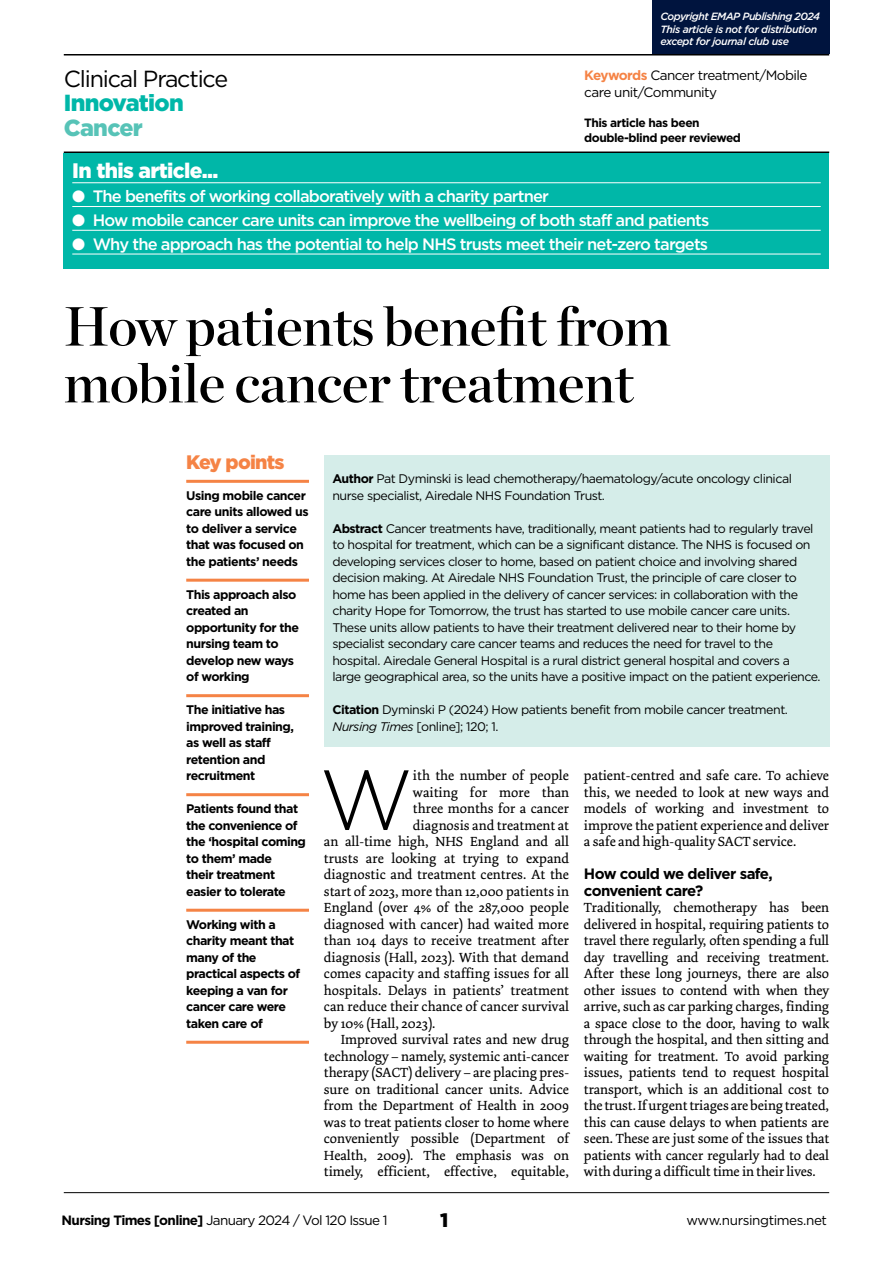
<style>
.page{position:relative;width:893px;height:1263px;background:#fff}
.page>*{position:absolute;margin:0;border:0;box-sizing:border-box;transform-origin:0 0}
.t1{font:300 84.6px "Gotham";color:#000}
.t2{font:55.05px/56.7px "Chronicle Display Semi";letter-spacing:-.01em;color:#000}
.t3{font:23.25px "Gotham";letter-spacing:-.05em;color:#000}
.t4{font:900 23.25px "Gotham";letter-spacing:-.03em;color:#00b7a8}
.t5{font:900 23.25px "Gotham";letter-spacing:-.03em;color:#57c3b7}
.t6{font:900 21px "Gotham";letter-spacing:-.03em;color:#fff}
.t7{font:900 19.5px "Gotham";letter-spacing:-.04em;color:#f58345}
.t8{font:900 19.5px "Gotham";color:#000}
.t9{font:500 16.5px "Gotham";letter-spacing:-.05em;color:#fff}
.t10{font:700 15px/16.5px "Gotham";letter-spacing:-.04em;color:#000}
.t11{font:13.95px/16.5px "Dolly Pro";color:#000;text-align:justify}
.t12{font:13.5px/16.5px "Gotham";letter-spacing:-.04em;color:#000}
.t13{font:12.45px/16.5px "Gotham";letter-spacing:-.04em;color:#000}
.t14{font:700 12.45px/16.5px "Gotham";letter-spacing:-.04em;color:#000}
.t15{font:700 12px/14.2px "Gotham";letter-spacing:-.04em;color:#000}
.t16{font:italic 500 10.5px/12.8px "Gotham";letter-spacing:-.04em;color:#fff}
.s1{font-weight:700;color:#f58345}
.s2{font-weight:700}
.s3{font-style:italic}
</style>
<div class="page">
<div style="left:652px;top:0;width:177px;height:54px;background:#00143e"></div>
<hr style="left:64px;top:152px;width:765px;height:1px;background:#000">
<hr style="left:64px;top:54px;width:765px;height:2px;background:#000">
<hr style="left:64px;top:1192px;width:765px;height:1px;background:#000">
<hr style="left:186px;top:480px;width:123px;height:3px;background:#f58345">
<hr style="left:186px;top:579px;width:123px;height:3px;background:#f58345">
<hr style="left:186px;top:694px;width:123px;height:3px;background:#f58345">
<hr style="left:186px;top:793px;width:123px;height:3px;background:#f58345">
<hr style="left:186px;top:909px;width:123px;height:3px;background:#f58345">
<hr style="left:186px;top:1041px;width:123px;height:3px;background:#f58345">
<div style="left:324px;top:455px;width:505px;height:292px;background:#d5ede9"></div>
<div style="left:64px;top:153px;width:765px;height:115px;background:#00b7a8"></div>
<hr style="left:72px;top:182px;width:749px;height:1px;background:#fff">
<hr style="left:72px;top:206px;width:749px;height:1px;background:#fff">
<hr style="left:72px;top:230px;width:749px;height:1px;background:#fff">
<hr style="left:72px;top:254px;width:749px;height:1px;background:#fff">
<h3 class="t3" style="left:64px;top:64px;width:166px">Clinical Practice</h3>
<h3 class="t4" style="left:64px;top:87px;width:122px">Innovation</h3>
<h3 class="t5" style="left:64px;top:112px;width:81px">Cancer</h3>
<p class="t16" style="left:660px;top:10px;width:161px">Copyright EMAP Publishing 2024<br>This article is not for distribution except for journal club use</p>
<p class="t12" style="left:584px;top:67px;width:225px"><span class="s1">Keywords</span> Cancer treatment/Mobile care unit/Community</p>
<p class="t15" style="left:584px;top:116px;width:158px">This article has been double-blind peer reviewed</p>
<h3 class="t6" style="left:72px;top:156px;width:148px">In this article...</h3>
<p class="t9" style="left:72px;top:185px;width:478px">● The benefits of working collaboratively with a charity partner</p>
<p class="t9" style="left:72px;top:209px;width:639px">● How mobile cancer care units can improve the wellbeing of both staff and patients</p>
<p class="t9" style="left:72px;top:233px;width:637px">● Why the approach has the potential to help NHS trusts meet their net-zero targets</p>
<h2 class="t2" style="left:64px;top:294px;width:608px">How patients benefit from mobile cancer treatment</h2>
<h3 class="t7" style="left:186px;top:449px;width:100px">Key points</h3>
<p class="t14" style="left:186px;top:487px;width:124px">Using mobile cancer care units allowed us to deliver a service that was focused on the patients’ needs</p>
<p class="t14" style="left:186px;top:586px;width:114px">This approach also created an opportunity for the nursing team to develop new ways of working</p>
<p class="t14" style="left:186px;top:701px;width:109px">The initiative has improved training, as well as staff retention and recruitment</p>
<p class="t14" style="left:186px;top:800px;width:121px">Patients found that the convenience of the ‘hospital coming to them’ made<br>their treatment easier to tolerate</p>
<p class="t14" style="left:186px;top:916px;width:116px">Working with a charity meant that many of the practical aspects of keeping a van for cancer care were taken care of</p>
<p class="t13" style="left:332px;top:470px;width:461px"><span class="s2">Author</span> Pat Dyminski is lead chemotherapy/haematology/acute oncology clinical nurse specialist, Airedale NHS Foundation Trust.</p>
<p class="t13" style="left:332px;top:520px;width:490px"><span class="s2">Abstract</span> Cancer treatments have, traditionally, meant patients had to regularly travel to hospital for treatment, which can be a significant distance. The NHS is focused on developing services closer to home, based on patient choice and involving shared decision making. At Airedale NHS Foundation Trust, the principle of care closer to home has been applied in the delivery of cancer services: in collaboration with the charity Hope for Tomorrow, the trust has started to use mobile cancer care units.<br>These units allow patients to have their treatment delivered near to their home by specialist secondary care cancer teams and reduces the need for travel to the hospital. Airedale General Hospital is a rural district general hospital and covers a large geographical area, so the units have a positive impact on the patient experience.</p>
<p class="t13" style="left:332px;top:701px;width:457px"><span class="s2">Citation</span> Dyminski P (2024) How patients benefit from mobile cancer treatment.<br><span class="s3">Nursing Times</span> [online]; 120; 1.</p>
<h1 class="t1" style="left:320px;top:746px;width:95px">W</h1>
<p class="t11" style="left:413px;top:767px;width:158px">ith the number of people</p>
<p class="t11" style="left:413px;top:784px;width:158px">waiting for more than</p>
<p class="t11" style="left:413px;top:800px;width:158px">three months for a cancer</p>
<p class="t11" style="left:413px;top:817px;width:158px">diagnosis and treatment at</p>
<p class="t11" style="left:324px;top:833px;width:247px">an all-time high, NHS England and all</p>
<p class="t11" style="left:324px;top:850px;width:247px">trusts are looking at trying to expand</p>
<p class="t11" style="left:324px;top:866px;width:247px">diagnostic and treatment centres. At the</p>
<p class="t11" style="left:324px;top:883px;width:247px">start of 2023, more than 12,000 patients in</p>
<p class="t11" style="left:324px;top:899px;width:247px">England (over 4% of the 287,000 people</p>
<p class="t11" style="left:324px;top:916px;width:247px">diagnosed with cancer) had waited more</p>
<p class="t11" style="left:324px;top:932px;width:247px">than 104 days to receive treatment after</p>
<p class="t11" style="left:324px;top:949px;width:247px">diagnosis (Hall, 2023). With that demand</p>
<p class="t11" style="left:324px;top:965px;width:247px">comes capacity and staffing issues for all</p>
<p class="t11" style="left:324px;top:982px;width:247px">hospitals. Delays in patients’ treatment</p>
<p class="t11" style="left:324px;top:998px;width:247px">can reduce their chance of cancer survival</p>
<p class="t11" style="left:324px;top:1015px;width:113px">by 10% (Hall, 2023).</p>
<p class="t11" style="left:341px;top:1031px;width:230px">Improved survival rates and new drug</p>
<p class="t11" style="left:324px;top:1048px;width:247px">technology – namely, systemic anti-cancer</p>
<p class="t11" style="left:324px;top:1064px;width:247px">therapy (SACT) delivery – are placing pres-</p>
<p class="t11" style="left:324px;top:1081px;width:247px">sure on traditional cancer units. Advice</p>
<p class="t11" style="left:324px;top:1097px;width:247px">from the Department of Health in 2009</p>
<p class="t11" style="left:324px;top:1114px;width:247px">was to treat patients closer to home where</p>
<p class="t11" style="left:324px;top:1130px;width:247px">conveniently possible (Department of</p>
<p class="t11" style="left:324px;top:1147px;width:247px">Health, 2009). The emphasis was on</p>
<p class="t11" style="left:324px;top:1163px;width:247px">timely, efficient, effective, equitable,</p>
<p class="t11" style="left:584px;top:767px;width:247px">patient-centred and safe care. To achieve this, we needed to look at new ways and models of working and investment to improve the patient experience and deliver a safe and high-quality SACT service.</p>
<p class="t10" style="left:584px;top:865px;width:190px">How could we deliver safe, convenient care?</p>
<p class="t11" style="left:584px;top:899px;width:247px">Traditionally, chemotherapy has been delivered in hospital, requiring patients to travel there regularly, often spending a full day travelling and receiving treatment.<br>After these long journeys, there are also other issues to contend with when they arrive, such as car parking charges, finding a space close to the door, having to walk through the hospital, and then sitting and waiting for treatment. To avoid parking issues, patients tend to request hospital transport, which is an additional cost to the trust. If urgent triages are being treated, this can cause delays to when patients are seen. These are just some of the issues that patients with cancer regularly had to deal with during a difficult time in their lives.</p>
<p class="t12" style="left:62px;top:1212px;width:328px"><span class="s2">Nursing Times [online]</span> January 2024 / Vol 120 Issue 1</p>
<h3 class="t8" style="left:440px;top:1207px;width:10px">1</h3>
<p class="t12" style="left:686px;top:1212px;width:142px">www.nursingtimes.net</p>
</div>
